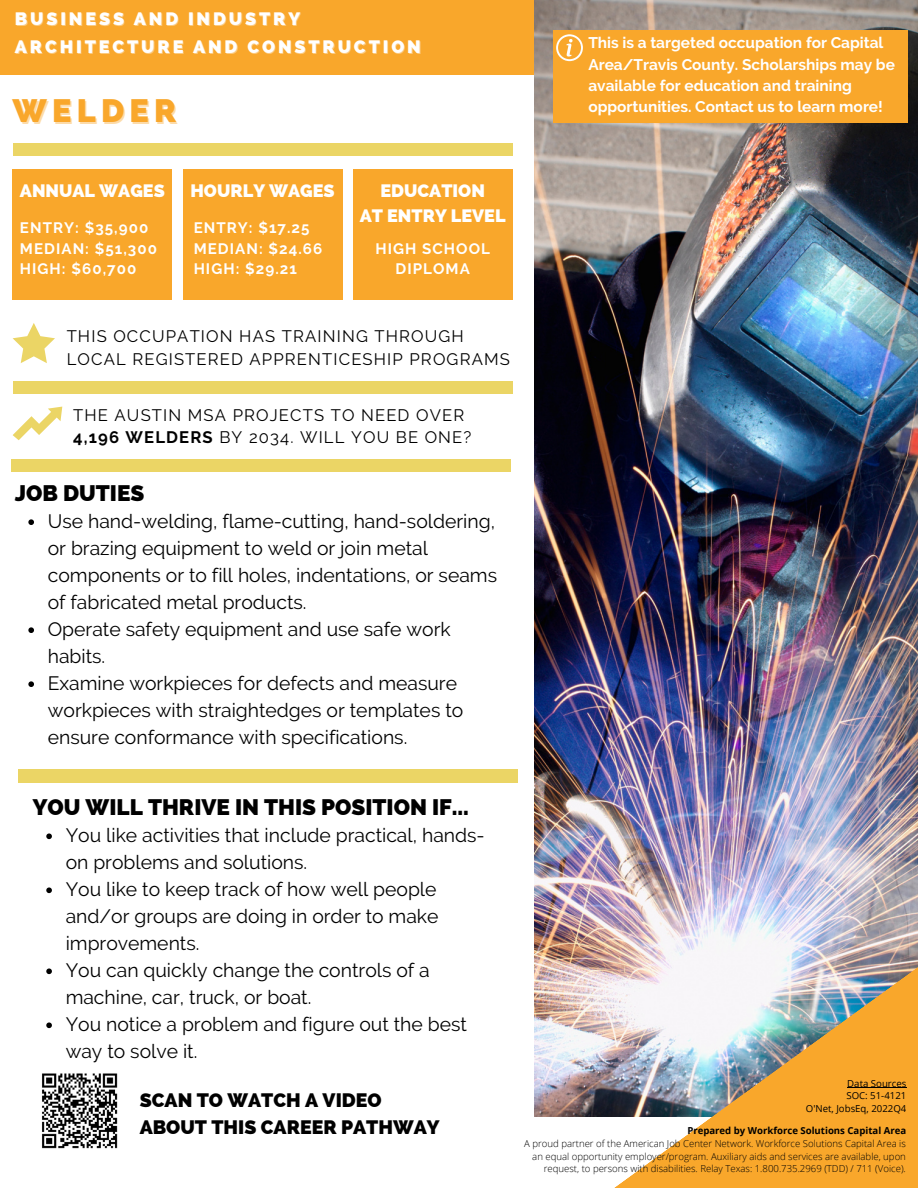
<style>
.page{position:relative;width:918px;height:1188px;background:#fff}
.page>*{position:absolute;margin:0;border:0;box-sizing:border-box;transform-origin:0 0}
.t1{font:800 32.55px "Raleway";letter-spacing:.16em;color:#f9a72b}
.t2{font:800 22.5px "Raleway";color:#000}
.t3{font:800 19.5px/27px "Raleway";color:#000}
.t4{font:19.35px/27px "Raleway";color:#000}
.t5{font:800 18px "Raleway";letter-spacing:.16em;color:#fff}
.t6{font:800 18px/24.8px "Raleway";color:#fff;text-align:center}
.t7{font:16.65px/22.5px "Raleway";letter-spacing:.07em;color:#000}
.t8{font:700 15.45px/21.3px "Raleway";color:#fff}
.t9{font:700 15.15px/20.2px "Raleway";letter-spacing:.07em;color:#fff}
.t10{font:300 9.6px/12.8px "Open Sans";color:#000;text-align:right}
.t11{font:9.6px "Open Sans";color:#000}
.t12{font:700 9.6px "Open Sans";color:#000}
.s1{font-weight:700}
</style>
<div class="page">
<div style="left:13px;top:169px;width:159px;height:131px;background:#f9a72b"></div>
<div style="left:13px;top:381px;width:499px;height:12px;background:#ebd565"></div>
<div style="left:13px;top:143px;width:499px;height:12px;background:#ebd565"></div>
<img style="left:534px;top:0;width:384px;height:943px">
<img style="left:534px;top:943px;width:384px;height:245px">
<div style="left:18px;top:770px;width:500px;height:12px;background:#ebd565"></div>
<div style="left:0;top:0;width:534px;height:75px;background:#f9a72b"></div>
<div style="left:11px;top:459px;width:500px;height:13px;background:#ebd565"></div>
<div style="left:353px;top:169px;width:159px;height:131px;background:#f9a72b"></div>
<div style="left:183px;top:169px;width:159px;height:131px;background:#f9a72b"></div>
<svg style="left:13px;top:407px;width:49px;height:33px"></svg>
<svg style="left:13px;top:323px;width:42px;height:40px"></svg>
<img style="left:42px;top:1073px;width:76px;height:76px">
<svg style="left:28px;top:519px;width:6px;height:6px"></svg>
<svg style="left:28px;top:627px;width:6px;height:6px"></svg>
<svg style="left:28px;top:681px;width:6px;height:6px"></svg>
<svg style="left:46px;top:833px;width:6px;height:6px"></svg>
<svg style="left:46px;top:887px;width:6px;height:6px"></svg>
<svg style="left:46px;top:968px;width:6px;height:6px"></svg>
<svg style="left:46px;top:1022px;width:6px;height:6px"></svg>
<hr style="left:847px;top:1087px;width:59px;height:1px;background:#000">
<div style="left:553px;top:30px;width:354px;height:93px;background:#f9a72b"></div>
<svg style="left:556px;top:34px;width:27px;height:27px"></svg>
<h6 class="t5" style="left:15px;top:8px;width:287px">BUSINESS AND INDUSTRY</h6>
<p class="t5" style="left:15px;top:36px;width:408px">ARCHITECTURE AND CONSTRUCTION</p>
<h3 class="t1" style="left:13px;top:92px;width:165px">WELDER</h3>
<p class="t8" style="left:588px;top:32px;width:308px">This is a targeted occupation for Capital Area/Travis County. Scholarships may be available for education and training opportunities. Contact us to learn more!</p>
<h2 class="t6" style="left:20px;top:179px;width:146px">ANNUAL WAGES</h2>
<h5 class="t9" style="left:20px;top:218px;width:139px">ENTRY: $35,900<br>MEDIAN: $51,300<br>HIGH: $60,700</h5>
<p class="t6" style="left:190px;top:179px;width:146px">HOURLY WAGES</p>
<p class="t9" style="left:194px;top:218px;width:130px">ENTRY: $17.25<br>MEDIAN: $24.66<br>HIGH: $29.21</p>
<p class="t6" style="left:360px;top:179px;width:147px">EDUCATION<br>AT ENTRY LEVEL</p>
<p class="t9" style="left:375px;top:238px;width:116px;text-align:center">HIGH SCHOOL<br>DIPLOMA</p>
<p class="t7" style="left:67px;top:325px;width:445px">THIS OCCUPATION HAS TRAINING THROUGH<br>LOCAL REGISTERED APPRENTICESHIP PROGRAMS</p>
<p class="t7" style="left:73px;top:404px;width:400px">THE AUSTIN MSA PROJECTS TO NEED OVER<br><span class="s1">4,196 WELDERS</span> BY 2034. WILL YOU BE ONE?</p>
<h3 class="t2" style="left:15px;top:480px;width:131px">JOB DUTIES</h3>
<p class="t4" style="left:48px;top:508px;width:451px">Use hand-welding, flame-cutting, hand-soldering, or brazing equipment to weld or join metal components or to fill holes, indentations, or seams of fabricated metal products.</p>
<p class="t4" style="left:48px;top:616px;width:405px">Operate safety equipment and use safe work habits.</p>
<h1 class="t4" style="left:48px;top:670px;width:417px">Examine workpieces for defects and measure workpieces with straightedges or templates to ensure conformance with specifications.</h1>
<p class="t2" style="left:33px;top:794px;width:438px">YOU WILL THRIVE IN THIS POSITION IF...</p>
<h3 class="t4" style="left:66px;top:822px;width:421px">You like activities that include practical, hands&shy;on problems and solutions.</h3>
<h5 class="t4" style="left:66px;top:876px;width:374px;text-align:justify">You like to keep track of how well people and/or groups are doing in order to make improvements.</h5>
<h3 class="t4" style="left:66px;top:957px;width:366px">You can quickly change the controls of a machine, car, truck, or boat.</h3>
<h5 class="t4" style="left:66px;top:1011px;width:403px">You notice a problem and figure out the best way to solve it.</h5>
<h2 class="t3" style="left:140px;top:1086px;width:301px">SCAN TO WATCH A VIDEO<br>ABOUT THIS CAREER PATHWAY</h2>
<p class="t11" style="left:847px;top:1076px;width:61px">Data Sources</p>
<p class="t11" style="left:846px;top:1089px;width:61px">SOC: 51-4121</p>
<h6 class="t11" style="left:806px;top:1102px;width:102px">O'Net, JobsEq, 2022Q4</h6>
<p class="t12" style="left:687px;top:1124px;width:220px">Prepared by Workforce Solutions Capital Area</p>
<p class="t10" style="left:524px;top:1137px;width:383px">A proud partner of the American Job Center Network. Workforce Solutions Capital Area is an equal opportunity employer/program. Auxiliary aids and services are available, upon request, to persons with disabilities. Relay Texas: 1.800.735.2969 (TDD) / 711 (Voice).</p>
</div>
